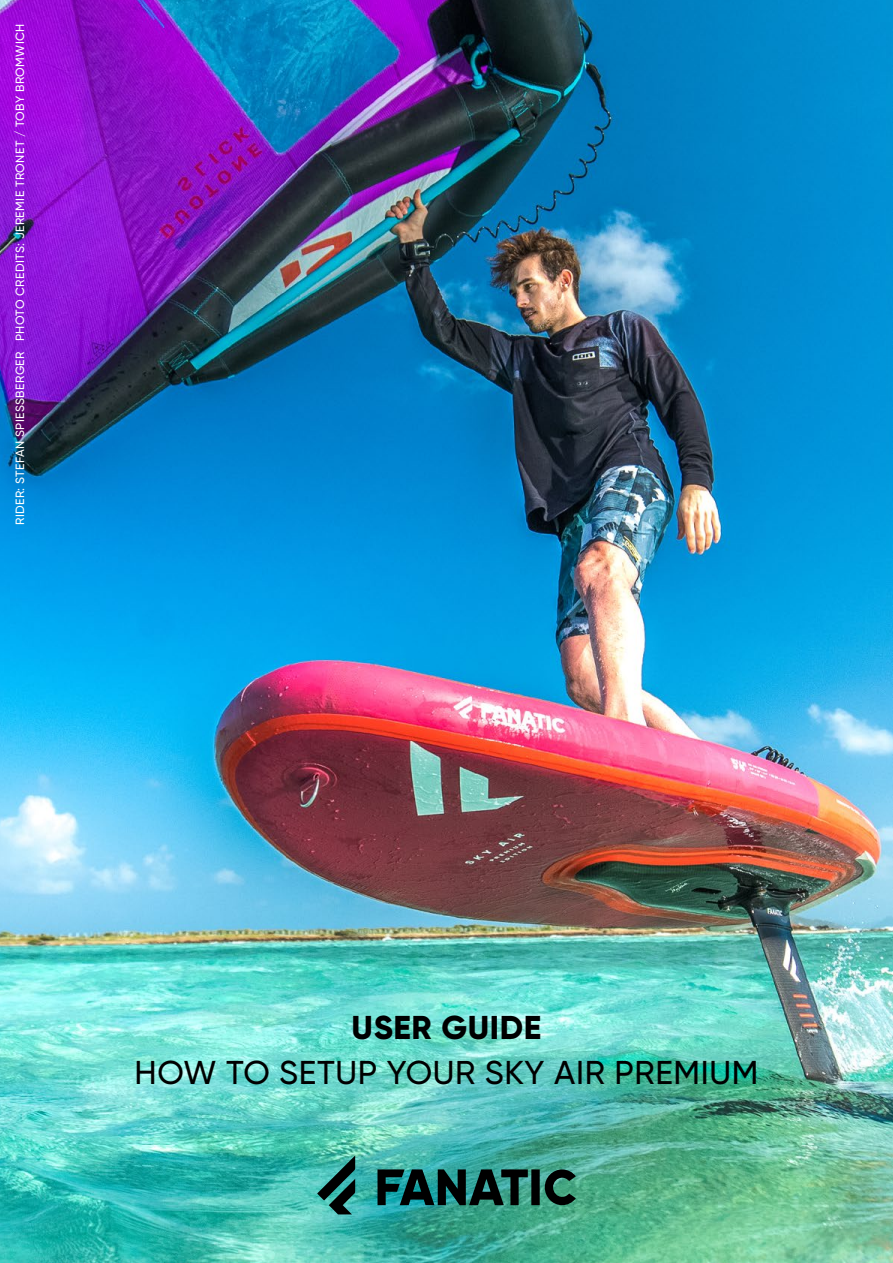
<style>
.page{position:relative;width:893px;height:1263px;background:#fff}
.page>*{position:absolute;margin:0;border:0;box-sizing:border-box;transform-origin:0 0}
.t1{font:500 33px "Gilroy";letter-spacing:.02em;color:#000}
.t2{font:800 33px "Gilroy";letter-spacing:.02em;color:#000}
.t3{font:500 12px "Gilroy";letter-spacing:.035em;color:#fff}
</style>
<div class="page">
<img style="left:0;top:0;width:893px;height:1263px">
<svg style="left:317px;top:1155px;width:259px;height:59px;background:#2a786f"></svg>
<p class="t3" style="left:13px;top:525px;width:503px;rotate:-90deg">RIDER: STEFAN SPIESSBERGER PHOTO CREDITS: JEREMIE TRONET / TOBY BROMWICH</p>
<h1 class="t2" style="left:352px;top:1006px;width:191px">USER GUIDE</h1>
<h1 class="t1" style="left:135px;top:1052px;width:625px">HOW TO SETUP YOUR SKY AIR PREMIUM</h1>
</div>
